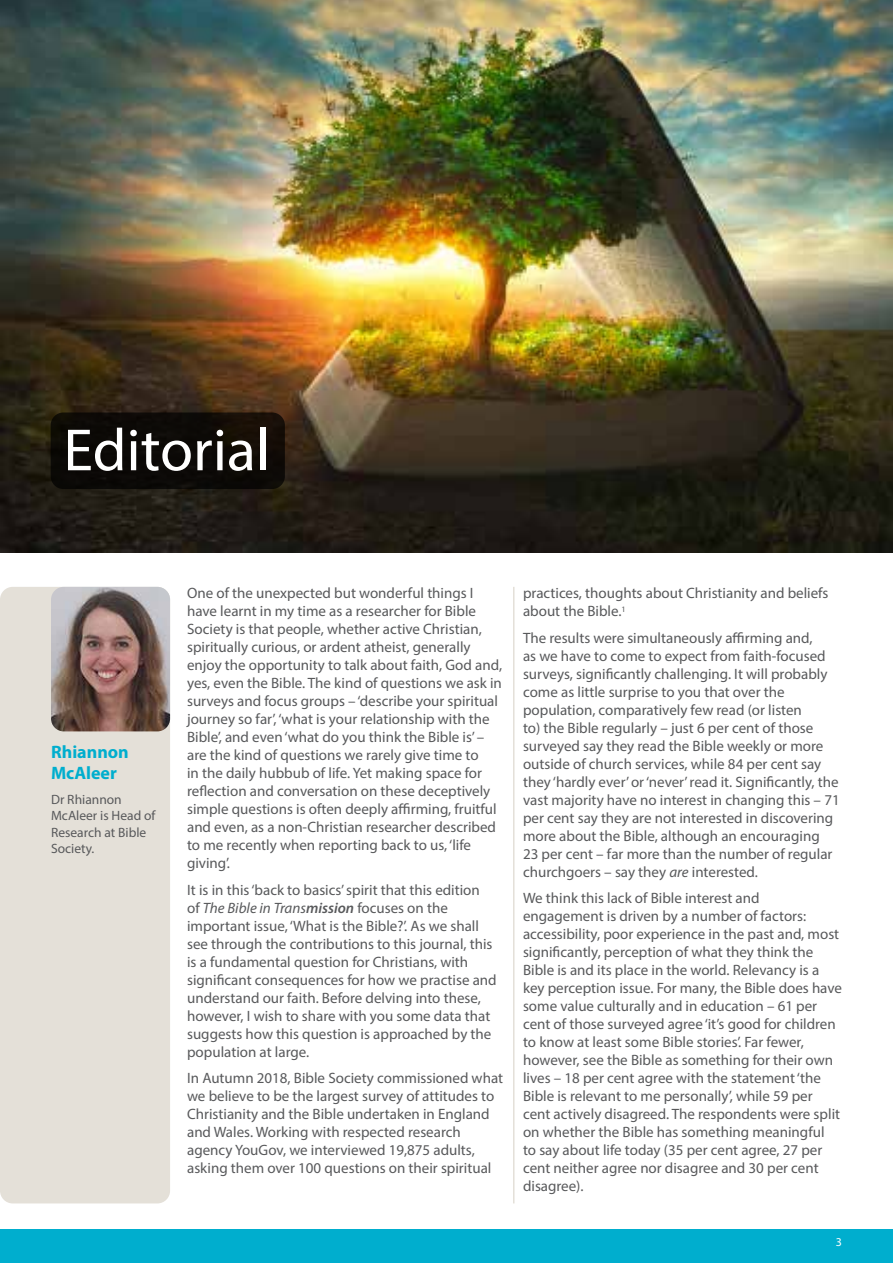
<style>
.page{position:relative;width:893px;height:1263px;background:#fff}
.page>*{position:absolute;margin:0;border:0;box-sizing:border-box;transform-origin:0 0}
.t1{font:60px "Myriad Pro";color:#fff}
.t2{font:700 18px/21px "Myriad Pro";color:#00aece}
.t3{font:15px/18px "Myriad Pro";color:#58595b}
.t4{font:13.5px/16.5px "Myriad Pro";color:#58595b}
.t5{font:12px "Myriad Pro";color:#fff}
.s1{font-style:italic}
.s2{font-weight:600;font-style:italic}
</style>
<div class="page">
<div style="left:0;top:1229px;width:893px;height:34px;background:#00aece"></div>
<div style="left:0;top:587px;width:170px;height:616px;background:#e4e0d8;border-radius:13px"></div>
<hr style="left:513px;top:587px;width:1px;height:616px;background:#e4e0d8">
<img style="left:0;top:0;width:893px;height:553px">
<div style="left:51px;top:412px;width:234px;height:77px;background:#0c0a06;border-radius:13px"></div>
<img style="left:51px;top:587px;width:119px;height:144px">
<h1 class="t1" style="left:63px;top:413px;width:208px">Editorial</h1>
<p class="t2" style="left:51px;top:740px;width:79px">Rhiannon<br>McAleer</p>
<p class="t4" style="left:51px;top:791px;width:106px">Dr Rhiannon<br>McAleer is Head of<br>Research at Bible<br>Society.</p>
<p class="t3" style="left:187px;top:584px;width:317px">One of the unexpected but wonderful things I have learnt in my time as a researcher for Bible Society is that people, whether active Christian, spiritually curious, or ardent atheist, generally enjoy the opportunity to talk about faith, God and, yes, even the Bible. The kind of questions we ask in surveys and focus groups – ‘describe your spiritual journey so far’, ‘what is your relationship with the Bible’, and even ‘what do you think the Bible is’ – are the kind of questions we rarely give time to<br>in the daily hubbub of life. Yet making space for reflection and conversation on these deceptively simple questions is often deeply affirming, fruitful and even, as a non-Christian researcher described to me recently when reporting back to us, ‘life giving’.</p>
<p class="t3" style="left:187px;top:880px;width:311px">It is in this ‘back to basics’ spirit that this edition<br>of <span class="s1">The Bible in Trans</span><span class="s2">mission</span> focuses on the important issue, ‘What is the Bible?’. As we shall see through the contributions to this journal, this is a fundamental question for Christians, with significant consequences for how we practise and understand our faith. Before delving into these, however, I wish to share with you some data that suggests how this question is approached by the population at large.</p>
<p class="t3" style="left:187px;top:1069px;width:318px">In Autumn 2018, Bible Society commissioned what we believe to be the largest survey of attitudes to Christianity and the Bible undertaken in England and Wales. Working with respected research agency YouGov, we interviewed 19,875 adults, asking them over 100 questions on their spiritual</p>
<p class="t3" style="left:523px;top:584px;width:307px">practices, thoughts about Christianity and beliefs about the Bible.<sup>1</sup></p>
<p class="t3" style="left:523px;top:628px;width:318px">The results were simultaneously affirming and,<br>as we have to come to expect from faith-focused surveys, significantly challenging. It will probably come as little surprise to you that over the population, comparatively few read (or listen<br>to) the Bible regularly – just 6 per cent of those surveyed say they read the Bible weekly or more outside of church services, while 84 per cent say they ‘hardly ever’ or ‘never’ read it. Significantly, the vast majority have no interest in changing this – 71 per cent say they are not interested in discovering more about the Bible, although an encouraging<br>23 per cent – far more than the number of regular churchgoers – say they <span class="s1">are</span> interested.</p>
<p class="t3" style="left:523px;top:889px;width:320px">We think this lack of Bible interest and engagement is driven by a number of factors: accessibility, poor experience in the past and, most significantly, perception of what they think the Bible is and its place in the world. Relevancy is a key perception issue. For many, the Bible does have some value culturally and in education – 61 per cent of those surveyed agree ‘it’s good for children to know at least some Bible stories’. Far fewer, however, see the Bible as something for their own lives – 18 per cent agree with the statement ‘the Bible is relevant to me personally’, while 59 per cent actively disagreed. The respondents were split on whether the Bible has something meaningful<br>to say about life today (35 per cent agree, 27 per cent neither agree nor disagree and 30 per cent disagree).</p>
<p class="t5" style="left:836px;top:1235px;width:8px">3</p>
</div>
